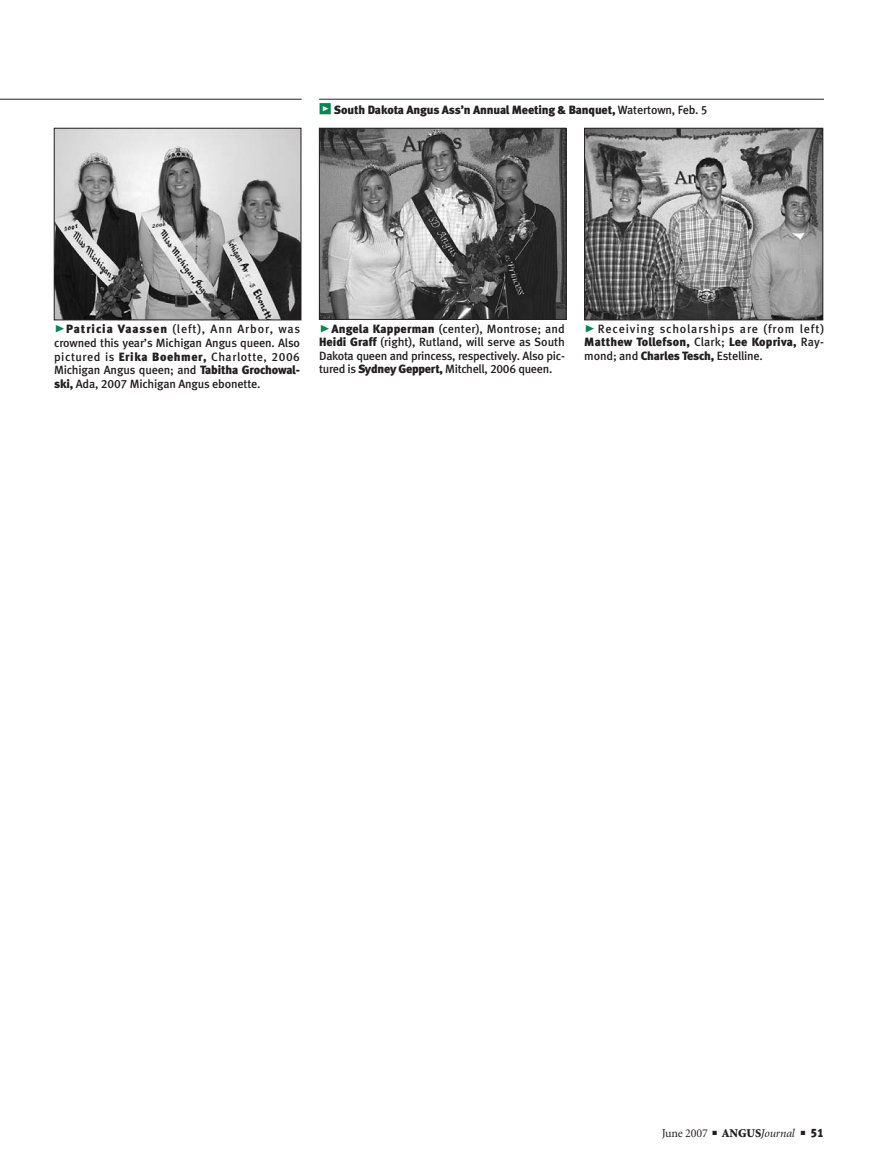
<style>
.page{position:relative;width:878px;height:1168px;background:#fff}
.page>*{position:absolute;margin:0;border:0;box-sizing:border-box;transform-origin:0 0}
.t1{font:12px/13.5px "Meta Medium LF";letter-spacing:-.01em;color:#231f20;text-align:justify}
.t2{font:12px "Meta Black LF";letter-spacing:-.01em;color:#231f20}
.t3{font:12px "Minion";letter-spacing:-.015em;color:#231f20}
.s1{font-family:"Meta Black Caps Expert";font-size:15px;color:#008751}
.s2{font-family:"Meta Medium LF"}
.s3{font-family:"Meta Black Caps Expert";font-size:21px;color:#008751}
.s4{font-family:"Meta Black LF"}
.s5{font-weight:900}
.s6{font-style:italic}
</style>
<div class="page">
<svg style="left:0;top:98px;width:824px;height:223px"></svg>
<p class="t2" style="left:319px;top:106px;width:390px"><span class="s1">z</span> South Dakota Angus Ass’n Annual Meeting &amp; Banquet, <span class="s2">Watertown, Feb. 5</span></p>
<p class="t1" style="left:54px;top:323px;width:248px"><span class="s3">@</span><span class="s4">Patricia Vaassen</span> (left), Ann Arbor, was crowned this year’s Michigan Angus queen. Also pictured is <span class="s4">Erika Boehmer,</span> Charlotte, 2006<br>Michigan Angus queen; and <span class="s4">Tabitha Grochowal&shy;ski,</span> Ada, 2007 Michigan Angus ebonette.</p>
<p class="t1" style="left:319px;top:323px;width:247px"><span class="s3">@</span><span class="s4">Angela Kapperman</span> (center), Montrose; and <span class="s4">Heidi Graff</span> (right), Rutland, will serve as South Dakota queen and princess, respectively. Also pic&shy;tured is <span class="s4">Sydney Geppert,</span> Mitchell, 2006 queen.</p>
<p class="t1" style="left:584px;top:323px;width:241px"><span class="s3">@</span> Receiving scholarships are (from left)<br><span class="s4">Matthew Tollefson,</span> Clark; <span class="s4">Lee Kopriva,</span> Ray&shy;mond; and <span class="s4">Charles Tesch,</span> Estelline.</p>
<p class="t3" style="left:661px;top:1129px;width:164px">June 2007 ■ <span class="s5">ANGUS</span><span class="s6">Journal</span> ■ <span class="s4">51</span></p>
</div>
